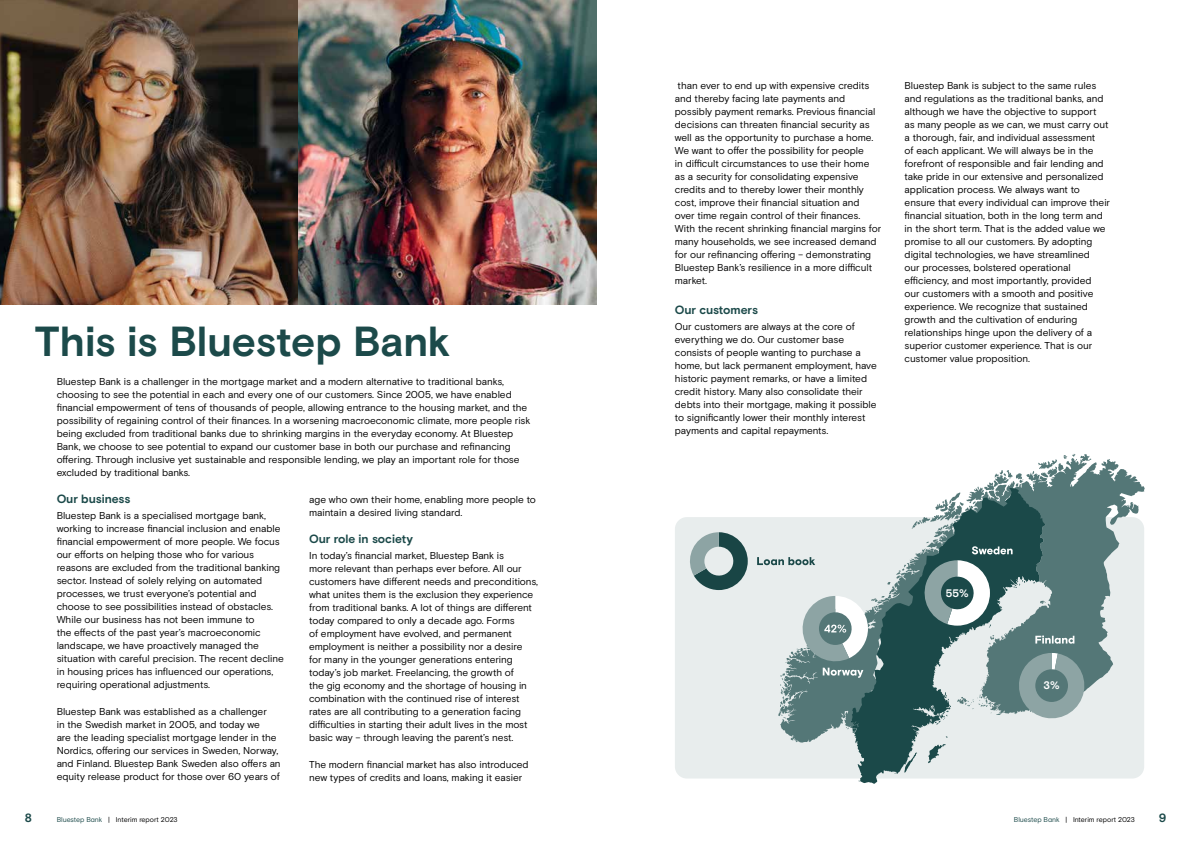
<style>
.page{position:relative;width:1191px;height:842px;background:#fff}
.page>*{position:absolute;margin:0;border:0;box-sizing:border-box;transform-origin:0 0}
.t1{font:700 42px "Basis Grotesque Pro";letter-spacing:-.01em;color:#1c4a4a}
.t2{font:700 12px "Basis Grotesque Pro";letter-spacing:-.005em;color:#1b4949}
.t3{font:700 10.9px "Basis Grotesque Pro";color:#fff}
.t4{font:10px/13px "Basis Grotesque Pro";letter-spacing:-.005em;color:#000}
.t5{font:7px "Basis Grotesque Pro";letter-spacing:-.01em;color:#000}
.s1{color:#1b4949}
</style>
<div class="page">
<img style="left:0;top:0;width:298px;height:305px">
<img style="left:298px;top:0;width:298px;height:305px">
<div style="left:675px;top:517px;width:469px;height:261px;background:#e8eded;border-radius:12px"></div>
<svg style="left:690px;top:532px;width:57px;height:58px"></svg>
<svg style="left:778px;top:454px;width:366px;height:289px"></svg>
<svg style="left:957px;top:471px;width:165px;height:244px;fill:#547777"></svg>
<svg style="left:850px;top:488px;width:195px;height:296px"></svg>
<svg style="left:920px;top:560px;width:70px;height:66px;background:#7c9696"></svg>
<svg style="left:1016px;top:653px;width:71px;height:68px;background:#879f9f"></svg>
<svg style="left:1035px;top:635px;width:39px;height:9px"></svg>
<svg style="left:971px;top:546px;width:41px;height:8px"></svg>
<svg style="left:757px;top:557px;width:58px;height:8px"></svg>
<svg style="left:798px;top:596px;width:70px;height:82px;background:#9cb0b0"></svg>
<h1 class="t1" style="left:35px;top:316px;width:417px">This is Bluestep Bank</h1>
<p class="t4" style="left:57px;top:375px;width:475px">Bluestep Bank is a challenger in the mortgage market and a modern alternative to traditional banks, choosing to see the potential in each and every one of our customers. Since 2005, we have enabled financial empowerment of tens of thousands of people, allowing entrance to the housing market, and the possibility of regaining control of their finances. In a worsening macroeconomic climate, more people risk being excluded from traditional banks due to shrinking margins in the everyday economy. At Bluestep Bank, we choose to see potential to expand our customer base in both our purchase and refinancing offering. Through inclusive yet sustainable and responsible lending, we play an important role for those excluded by traditional banks.</p>
<p class="t2" style="left:57px;top:492px;width:75px">Our business</p>
<p class="t4" style="left:57px;top:509px;width:228px">Bluestep Bank is a specialised mortgage bank, working to increase financial inclusion and enable financial empowerment of more people. We focus our efforts on helping those who for various reasons are excluded from the traditional banking sector. Instead of solely relying on automated processes, we trust everyone’s potential and choose to see possibilities instead of obstacles.<br>While our business has not been immune to<br>the effects of the past year’s macroeconomic landscape, we have proactively managed the situation with careful precision. The recent decline in housing prices has influenced our operations, requiring operational adjustments.</p>
<p class="t4" style="left:57px;top:705px;width:225px">Bluestep Bank was established as a challenger<br>in the Swedish market in 2005, and today we<br>are the leading specialist mortgage lender in the Nordics, offering our services in Sweden, Norway, and Finland. Bluestep Bank Sweden also offers an equity release product for those over 60 years of</p>
<p class="t4" style="left:309px;top:493px;width:228px">age who own their home, enabling more people to maintain a desired living standard.</p>
<p class="t2" style="left:309px;top:532px;width:105px">Our role in society</p>
<p class="t4" style="left:309px;top:549px;width:230px">In today’s financial market, Bluestep Bank is<br>more relevant than perhaps ever before. All our customers have different needs and preconditions, what unites them is the exclusion they experience from traditional banks. A lot of things are different today compared to only a decade ago. Forms<br>of employment have evolved, and permanent employment is neither a possibility nor a desire<br>for many in the younger generations entering today’s job market. Freelancing, the growth of<br>the gig economy and the shortage of housing in combination with the continued rise of interest rates are all contributing to a generation facing difficulties in starting their adult lives in the most basic way – through leaving the parent’s nest.</p>
<p class="t4" style="left:309px;top:759px;width:221px">The modern financial market has also introduced new types of credits and loans, making it easier</p>
<p class="t4" style="left:675px;top:79px;width:208px">than ever to end up with expensive credits and thereby facing late payments and possibly payment remarks. Previous financial decisions can threaten financial security as well as the opportunity to purchase a home.<br>We want to offer the possibility for people<br>in difficult circumstances to use their home as a security for consolidating expensive credits and to thereby lower their monthly cost, improve their financial situation and over time regain control of their finances.<br>With the recent shrinking financial margins for many households, we see increased demand for our refinancing offering – demonstrating Bluestep Bank’s resilience in a more difficult market.</p>
<p class="t2" style="left:675px;top:303px;width:85px">Our customers</p>
<p class="t4" style="left:675px;top:320px;width:203px">Our customers are always at the core of everything we do. Our customer base consists of people wanting to purchase a home, but lack permanent employment, have historic payment remarks, or have a limited credit history. Many also consolidate their debts into their mortgage, making it possible to significantly lower their monthly interest payments and capital repayments.</p>
<p class="t4" style="left:904px;top:79px;width:207px">Bluestep Bank is subject to the same rules and regulations as the traditional banks, and although we have the objective to support<br>as many people as we can, we must carry out a thorough, fair, and individual assessment<br>of each applicant. We will always be in the forefront of responsible and fair lending and take pride in our extensive and personalized application process. We always want to ensure that every individual can improve their financial situation, both in the long term and in the short term. That is the added value we promise to all our customers. By adopting digital technologies, we have streamlined<br>our processes, bolstered operational efficiency, and most importantly, provided<br>our customers with a smooth and positive experience. We recognize that sustained growth and the cultivation of enduring relationships hinge upon the delivery of a superior customer experience. That is our customer value proposition.</p>
<p class="t3" style="left:945px;top:587px;width:24px">55%</p>
<p class="t3" style="left:1043px;top:679px;width:18px">3%</p>
<p class="t2" style="left:25px;top:811px;width:9px">8</p>
<p class="t5" style="left:57px;top:816px;width:122px"><span class="s1">Bluestep Bank</span> | Interim report 2023</p>
<p class="t5" style="left:1014px;top:816px;width:122px"><span class="s1">Bluestep Bank</span> | Interim report 2023</p>
<p class="t2" style="left:1158px;top:811px;width:9px">9</p>
</div>
